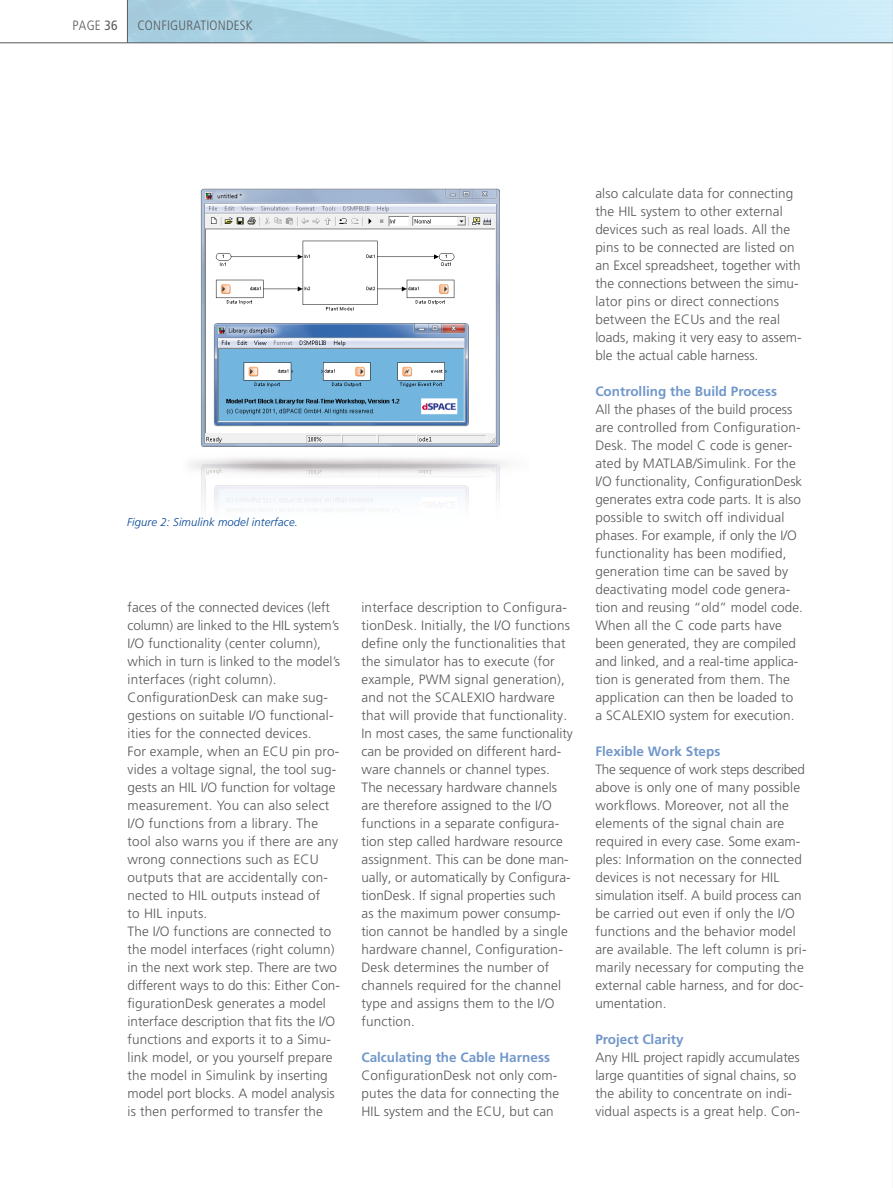
<style>
.page{position:relative;width:893px;height:1188px;background:#fff}
.page>*{position:absolute;margin:0;border:0;box-sizing:border-box;transform-origin:0 0}
.t1{font:300 13.5px/18px "Frutiger LT Pro";letter-spacing:.01em;color:#58585a}
.t2{font:700 13.5px "Frutiger LT Pro";color:#7197ca}
.t3{font:300 condensed 13.5px "Frutiger LT Pro";letter-spacing:.015em;color:#58585a}
.t4{font:italic 300 11.25px "Frutiger LT Pro";letter-spacing:.01em;color:#004494}
.s1{font-weight:400}
</style>
<div class="page">
<img style="left:189px;top:188px;width:319px;height:322px">
<div style="left:127px;top:0;width:766px;height:43px;background:linear-gradient(to right,#a1cfe0,#caeffc)"></div>
<hr style="left:892px;top:0;width:1px;height:1188px;background:#c1c2c4">
<hr style="left:0;top:43px;width:893px;height:1px;background:#58585a">
<hr style="left:127px;top:0;width:1px;height:43px;background:#58585a">
<p class="t3" style="left:73px;top:18px;width:47px">PAGE <span class="s1">36</span></p>
<p class="t3" style="left:137px;top:18px;width:116px">CONFIGURATIONDESK</p>
<p class="t4" style="left:127px;top:516px;width:172px">Figure 2: Simulink model interface.</p>
<p class="t1" style="left:128px;top:598px;width:214px">faces of the connected devices (left column) are linked to the HIL system’s I/O functionality (center column), which in turn is linked to the model’s interfaces (right column).<br>ConfigurationDesk can make sug&shy;gestions on suitable I/O functional&shy;ities for the connected devices.<br>For example, when an ECU pin pro&shy;vides a voltage signal, the tool sug&shy;gests an HIL I/O function for voltage measurement. You can also select I/O functions from a library. The tool also warns you if there are any wrong connections such as ECU outputs that are accidentally con&shy;nected to HIL outputs instead of<br>to HIL inputs.<br>The I/O functions are connected to the model interfaces (right column) in the next work step. There are two different ways to do this: Either Con&shy;figurationDesk generates a model interface description that fits the I/O functions and exports it to a Simu&shy;link model, or you yourself prepare the model in Simulink by inserting model port blocks. A model analysis is then performed to transfer the</p>
<p class="t1" style="left:361px;top:598px;width:213px">interface description to Configura&shy;tionDesk. Initially, the I/O functions define only the functionalities that the simulator has to execute (for example, PWM signal generation), and not the SCALEXIO hardware that will provide that functionality.<br>In most cases, the same functionality can be provided on different hard&shy;ware channels or channel types.<br>The necessary hardware channels are therefore assigned to the I/O functions in a separate configura&shy;tion step called hardware resource assignment. This can be done man&shy;ually, or automatically by Configura&shy;tionDesk. If signal properties such<br>as the maximum power consump&shy;tion cannot be handled by a single hardware channel, Configuration-Desk determines the number of channels required for the channel type and assigns them to the I/O function.</p>
<p class="t2" style="left:361px;top:1049px;width:190px">Calculating the Cable Harness</p>
<p class="t1" style="left:361px;top:1066px;width:199px">ConfigurationDesk not only com&shy;putes the data for connecting the<br>HIL system and the ECU, but can</p>
<p class="t1" style="left:595px;top:184px;width:208px">also calculate data for connecting the HIL system to other external devices such as real loads. All the pins to be connected are listed on an Excel spreadsheet, together with the connections between the simu&shy;lator pins or direct connections between the ECUs and the real loads, making it very easy to assem&shy;ble the actual cable harness.</p>
<p class="t2" style="left:595px;top:383px;width:183px">Controlling the Build Process</p>
<p class="t1" style="left:595px;top:400px;width:209px">All the phases of the build process are controlled from Configuration-Desk. The model C code is gener&shy;ated by MATLAB/Simulink. For the I/O functionality, ConfigurationDesk generates extra code parts. It is also possible to switch off individual phases. For example, if only the I/O functionality has been modified, generation time can be saved by deactivating model code genera&shy;tion and reusing “old” model code.<br>When all the C code parts have been generated, they are compiled and linked, and a real-time applica&shy;tion is generated from them. The application can then be loaded to a SCALEXIO system for execution.</p>
<p class="t2" style="left:595px;top:743px;width:127px">Flexible Work Steps</p>
<p class="t1" style="left:595px;top:760px;width:213px">The sequence of work steps described above is only one of many possible workflows. Moreover, not all the elements of the signal chain are required in every case. Some exam&shy;ples: Information on the connected devices is not necessary for HIL simulation itself. A build process can be carried out even if only the I/O functions and the behavior model are available. The left column is pri&shy;marily necessary for computing the external cable harness, and for doc&shy;umentation.</p>
<p class="t2" style="left:595px;top:1031px;width:90px">Project Clarity</p>
<p class="t1" style="left:595px;top:1048px;width:206px">Any HIL project rapidly accumulates large quantities of signal chains, so the ability to concentrate on indi&shy;vidual aspects is a great help. Con-</p>
</div>
